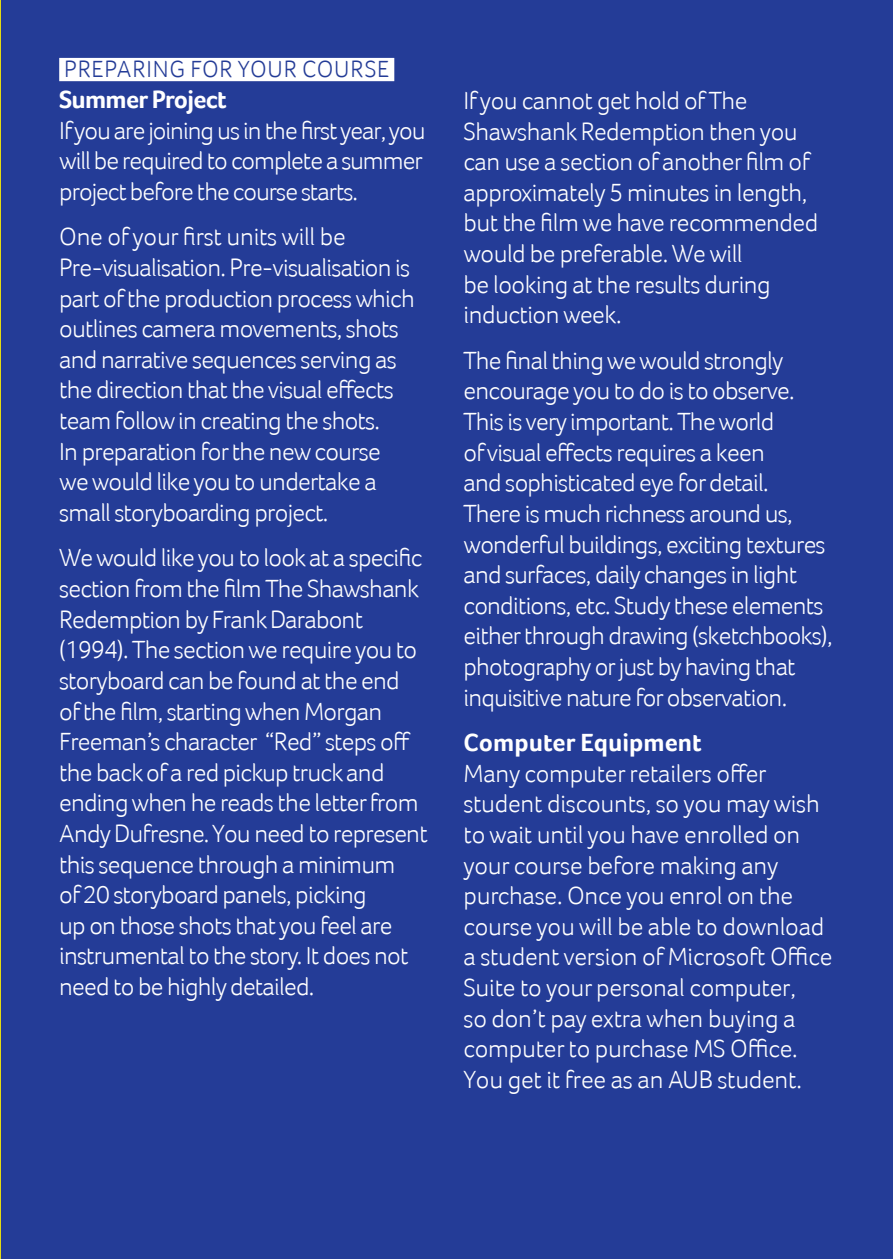
<style>
.page{position:relative;width:893px;height:1259px;background:#243c97}
.page>*{position:absolute;margin:0;border:0;box-sizing:border-box;transform-origin:0 0}
.body_dates_upper{font:300 25.5px/30.6px "Foco";letter-spacing:-.03em;color:#fff}
.body_dates_upper-2{font:300 25.5px/30.6px "Foco";letter-spacing:-.01em;color:#fff}
.body_dates_upper-3{font:700 25.5px "Foco";color:#fff}
.body_dates_upper-4{font:700 25.5px "Foco";letter-spacing:-.03em;color:#fff}
.t1{font:300 24px "Foco";letter-spacing:.035em;color:#243c97}
</style>
<div class="page">
<div style="left:59px;top:58px;width:335px;height:23px;background:#fff"></div>
<hr style="left:0;top:0;width:1px;height:1259px;background:#fff101">
<p class="t1" style="left:64px;top:55px;width:326px">PREPARING FOR YOUR COURSE</p>
<p class="body_dates_upper-4" style="left:59px;top:84px;width:169px">Summer Project</p>
<p class="body_dates_upper" style="left:59px;top:114px;width:368px;text-align:justify">If you are joining us in the first year, you will be required to complete a summer project before the course starts.</p>
<p class="body_dates_upper" style="left:59px;top:221px;width:357px">One of your first units will be Pre-visualisation. Pre-visualisation is part of the production process which outlines camera movements, shots and narrative sequences serving as the direction that the visual effects team follow in creating the shots.<br>In preparation for the new course we would like you to undertake a small storyboarding project.</p>
<p class="body_dates_upper" style="left:59px;top:542px;width:370px">We would like you to look at a specific section from the film The Shawshank Redemption by Frank Darabont (1994). The section we require you to storyboard can be found at the end<br>of the film, starting when Morgan Freeman’s character “Red” steps off the back of a red pickup truck and ending when he reads the letter from Andy Dufresne. You need to represent this sequence through a minimum<br>of 20 storyboard panels, picking<br>up on those shots that you feel are instrumental to the story. It does not need to be highly detailed.</p>
<p class="body_dates_upper" style="left:463px;top:85px;width:356px">If you cannot get hold of The<br>Shawshank Redemption then you can use a section of another film of approximately 5 minutes in length, but the film we have recommended would be preferable. We will<br>be looking at the results during induction week.</p>
<p class="body_dates_upper" style="left:463px;top:345px;width:371px">The final thing we would strongly encourage you to do is to observe.<br>This is very important. The world<br>of visual effects requires a keen<br>and sophisticated eye for detail.<br>There is much richness around us, wonderful buildings, exciting textures and surfaces, daily changes in light conditions, etc. Study these elements either through drawing (sketchbooks), photography or just by having that inquisitive nature for observation.</p>
<p class="body_dates_upper-3" style="left:463px;top:727px;width:240px">Computer Equipment</p>
<p class="body_dates_upper-2" style="left:463px;top:757px;width:370px">Many computer retailers offer student discounts, so you may wish to wait until you have enrolled on your course before making any purchase. Once you enrol on the course you will be able to download a student version of Microsoft Office<br>Suite to your personal computer,<br>so don’t pay extra when buying a computer to purchase MS Office.<br>You get it free as an AUB student.</p>
</div>
